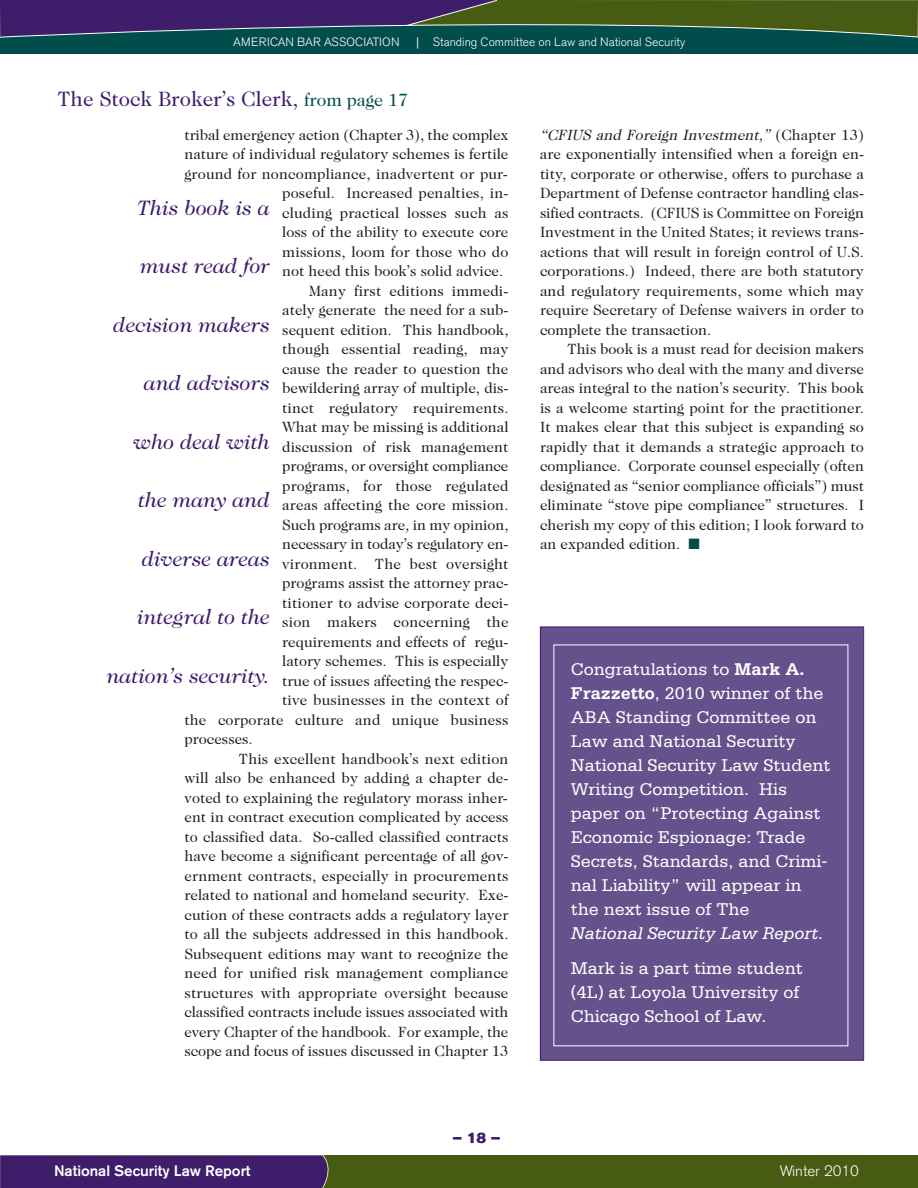
<style>
.page{position:relative;width:918px;height:1188px;background:#fff}
.page>*{position:absolute;margin:0;border:0;box-sizing:border-box;transform-origin:0 0}
.t1{font:italic 21px "Caslon Two Twenty Four";color:#3e1d6b}
.t2{font:21px "Caslon Two Twenty Four";color:#3e1d6b}
.t3{font:18px/24px "Serifa";color:#fff}
.t4{font:italic 18px "Serifa";color:#fff}
.t5{font:15px/19.5px "Caslon Two Twenty Four";color:#231f20;text-align:justify}
.t6{font:500 15px "Akzidenz Grotesk BE";color:#fff}
.t7{font:300 15px "Akzidenz Grotesk BE";color:#fff}
.t8{font:15px "Akzidenz Grotesk BE Super";color:#3e1d6b}
.t9{font:300 12px "Akzidenz Grotesk BE";color:#fff}
.s1{font-family:"Bookman Old Style";font-weight:400}
.s2{font-size:18px;color:#004d4b}
.s3{font-style:italic}
.s4{color:#004d4b}
.s5{font-weight:700}
</style>
<div class="page">
<div style="left:0;top:1156px;width:918px;height:32px;background:#485b12"></div>
<svg style="left:0;top:0;width:918px;height:54px;background:#284749"></svg>
<div style="left:0;top:1155px;width:336px;height:33px;background:#3e1d6b"></div>
<div style="left:541px;top:627px;width:322px;height:433px;background:#65518b"></div>
<div style="left:540px;top:627px;width:324px;height:434px;border:1px solid #3e1d6b"></div>
<p class="t9" style="left:233px;top:36px;width:454px">AMERICAN BAR ASSOCIATION <span class="s1">|</span> Standing Committee on Law and National Security</p>
<h1 class="t2" style="left:57px;top:91px;width:353px">The Stock Broker’s Clerk, <span class="s2">from page 17</span></h1>
<p class="t5" style="left:540px;top:126px;width:326px"><span class="s3">“CFIUS and Foreign Investment,”</span> ( C h a p t e r 1 3 ) are exponentially intensified when a foreign en&shy;tity, corporate or otherwise, offers to purchase a Department of Defense contractor handling clas&shy;sified contracts. (CFIUS is Committee on Foreign Investment in the United States; it reviews trans&shy;actions that will result in foreign control of U.S. corporations.) Indeed, there are both statutory and regulatory requirements, some which may require Secretary of Defense waivers in order to complete the transaction.</p>
<p class="t5" style="left:540px;top:340px;width:326px;text-indent:27px">This book is a must read for decision makers and advisors who deal with the many and diverse areas integral to the nation’s security. This book is a welcome starting point for the practitioner.<br>It makes clear that this subject is expanding so rapidly that it demands a strategic approach to compliance. Corporate counsel especially (often designated as “senior compliance officials”) must eliminate “stove pipe compliance” structures. I cherish my copy of this edition; I look forward to an expanded edition. <span class="s4">■</span></p>
<p class="t5" style="left:184px;top:126px;width:325px">tribal emergency action (Chapter 3), the complex</p>
<p class="t5" style="left:184px;top:145px;width:325px">nature of individual regulatory schemes is fertile</p>
<p class="t5" style="left:184px;top:165px;width:325px">ground for noncompliance, inadvertent or pur-</p>
<p class="t5" style="left:282px;top:184px;width:228px">poseful. Increased penalties, in-</p>
<p class="t5" style="left:282px;top:204px;width:228px">cluding practical losses such as</p>
<p class="t5" style="left:282px;top:223px;width:228px">loss of the ability to execute core</p>
<p class="t5" style="left:282px;top:243px;width:228px">missions, loom for those who do</p>
<p class="t5" style="left:282px;top:262px;width:222px">not heed this book’s solid advice.</p>
<p class="t5" style="left:309px;top:282px;width:201px">Many first editions immedi-</p>
<p class="t5" style="left:282px;top:301px;width:228px">ately generate the need for a sub-</p>
<p class="t5" style="left:282px;top:321px;width:228px">sequent edition. This handbook,</p>
<p class="t5" style="left:282px;top:340px;width:228px">though essential reading, may</p>
<p class="t5" style="left:282px;top:360px;width:228px">cause the reader to question the</p>
<p class="t5" style="left:282px;top:379px;width:228px">bewildering array of multiple, dis-</p>
<p class="t5" style="left:282px;top:399px;width:228px">tinct regulatory requirements.</p>
<p class="t5" style="left:282px;top:418px;width:228px">What may be missing is additional</p>
<p class="t5" style="left:282px;top:438px;width:228px">discussion of risk management</p>
<p class="t5" style="left:282px;top:457px;width:228px">programs, or oversight compliance</p>
<p class="t5" style="left:282px;top:477px;width:228px">programs, for those regulated</p>
<p class="t5" style="left:282px;top:496px;width:228px">areas affecting the core mission.</p>
<p class="t5" style="left:282px;top:516px;width:228px">Such programs are, in my opinion,</p>
<p class="t5" style="left:282px;top:535px;width:228px">necessary in today’s regulatory en-</p>
<p class="t5" style="left:282px;top:555px;width:228px">vironment. The best oversight</p>
<p class="t5" style="left:282px;top:574px;width:228px">programs assist the attorney prac-</p>
<p class="t5" style="left:282px;top:594px;width:228px">titioner to advise corporate deci-</p>
<p class="t5" style="left:282px;top:613px;width:228px">sion makers concerning the</p>
<p class="t5" style="left:282px;top:633px;width:228px">requirements and effects of regu-</p>
<p class="t5" style="left:282px;top:652px;width:228px">latory schemes. This is especially</p>
<p class="t5" style="left:282px;top:672px;width:228px">true of issues affecting the respec-</p>
<p class="t5" style="left:282px;top:691px;width:228px">tive businesses in the context of</p>
<p class="t5" style="left:185px;top:711px;width:326px">the corporate culture and unique business</p>
<p class="t5" style="left:185px;top:730px;width:70px">processes.</p>
<p class="t5" style="left:239px;top:750px;width:271px">This excellent handbook’s next edition</p>
<p class="t5" style="left:185px;top:769px;width:326px">will also be enhanced by adding a chapter de-</p>
<p class="t5" style="left:185px;top:789px;width:325px">voted to explaining the regulatory morass inher-</p>
<p class="t5" style="left:185px;top:808px;width:326px">ent in contract execution complicated by access</p>
<p class="t5" style="left:184px;top:828px;width:326px">to classified data. So-called classified contracts</p>
<p class="t5" style="left:184px;top:847px;width:326px">have become a significant percentage of all gov-</p>
<p class="t5" style="left:184px;top:867px;width:326px">ernment contracts, especially in procurements</p>
<p class="t5" style="left:184px;top:886px;width:326px">related to national and homeland security. Exe-</p>
<p class="t5" style="left:185px;top:906px;width:326px">cution of these contracts adds a regulatory layer</p>
<p class="t5" style="left:185px;top:925px;width:326px">to all the subjects addressed in this handbook.</p>
<p class="t5" style="left:185px;top:945px;width:325px">Subsequent editions may want to recognize the</p>
<p class="t5" style="left:184px;top:964px;width:326px">need for unified risk management compliance</p>
<p class="t5" style="left:184px;top:984px;width:325px">structures with appropriate oversight because</p>
<p class="t5" style="left:184px;top:1003px;width:325px">classified contracts include issues associated with</p>
<p class="t5" style="left:184px;top:1023px;width:326px">every Chapter of the handbook. For example, the</p>
<p class="t5" style="left:184px;top:1042px;width:326px">scope and focus of issues discussed in Chapter 13</p>
<h1 class="t1" style="left:137px;top:199px;width:134px">This book is a</h1>
<h1 class="t1" style="left:140px;top:258px;width:131px">must read for</h1>
<h1 class="t1" style="left:114px;top:316px;width:158px">decision makers</h1>
<h1 class="t1" style="left:144px;top:375px;width:127px">and advisors</h1>
<h1 class="t1" style="left:134px;top:433px;width:138px">who deal with</h1>
<h1 class="t1" style="left:139px;top:492px;width:133px">the many and</h1>
<h1 class="t1" style="left:142px;top:550px;width:130px">diverse areas</h1>
<h1 class="t1" style="left:137px;top:609px;width:134px">integral to the</h1>
<h1 class="t1" style="left:107px;top:667px;width:165px">nation’s security.</h1>
<p class="t3" style="left:571px;top:658px;width:261px">Congratulations to <span class="s5">Mark A.<br>Frazzetto</span>, 2010 winner of the<br>ABA Standing Committee on<br>Law and National Security<br>National Security Law Student<br>Writing Competition. His paper on “Protecting Against<br>Economic Espionage: Trade<br>Secrets, Standards, and Crimi&shy;nal Liability” will appear in the next issue of The</p>
<p class="t4" style="left:571px;top:927px;width:254px">National Security Law Report.</p>
<p class="t3" style="left:571px;top:957px;width:234px">Mark is a part time student (4L) at Loyola University of<br>Chicago School of Law.</p>
<p class="t8" style="left:452px;top:1132px;width:50px">–18–</p>
<p class="t6" style="left:54px;top:1165px;width:198px">National Security Law Report</p>
<p class="t7" style="left:780px;top:1164px;width:81px">Winter 2010</p>
</div>
